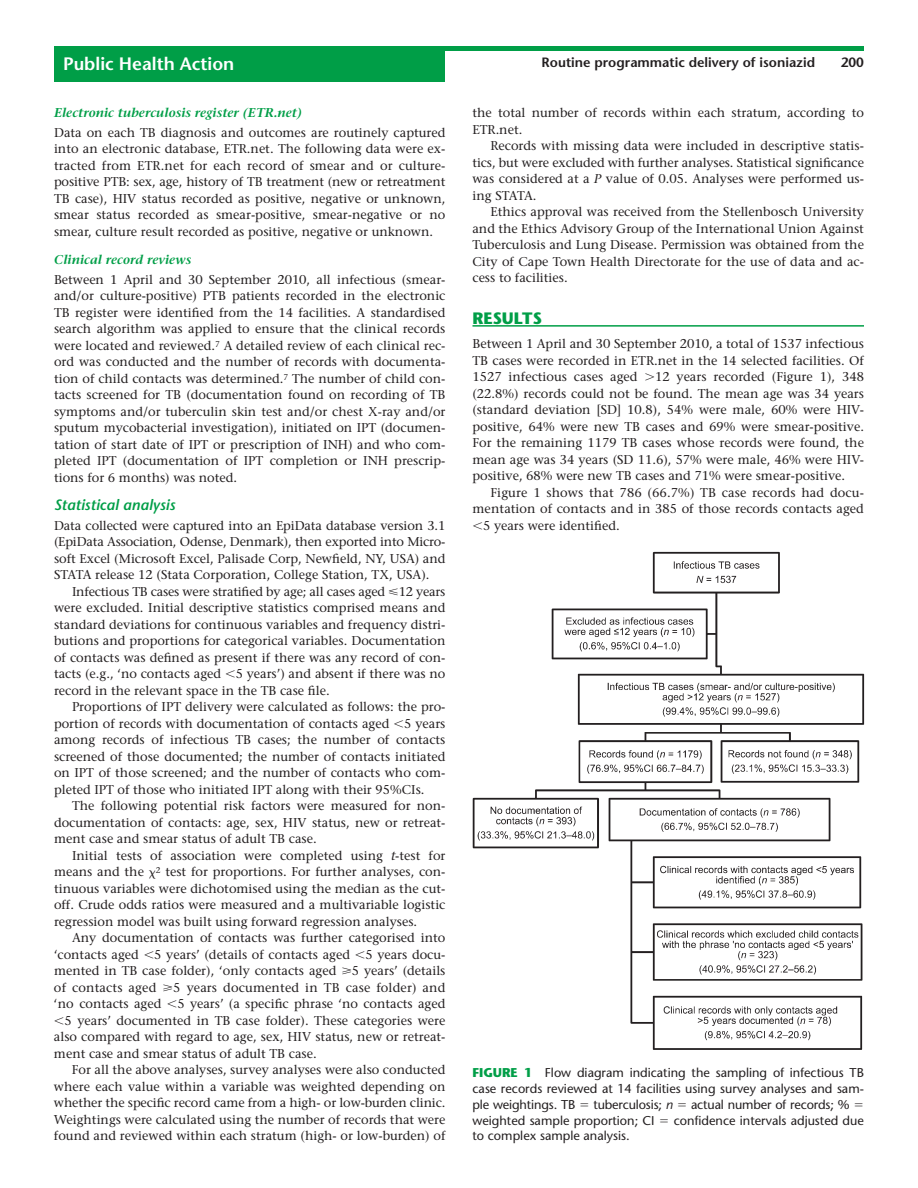
<style>
.page{position:relative;width:918px;height:1188px;background:#fff}
.page>*{position:absolute;margin:0;border:0;box-sizing:border-box;transform-origin:0 0}
.t1{font:600 18px "Stone Sans Std";color:#fff}
.t2{font:700 16.5px "Stone Sans Std";color:#009e47}
.t3{font:italic 600 15px "Stone Sans Std";color:#009e47}
.t4{font:600 13.5px "Stone Sans Std";color:#231f20}
.t5{font:500 12.75px/16.5px "Stone Serif Std";color:#231f20;text-align:justify}
.t6{font:500 12.75px/15.8px "Stone Sans Std";color:#231f20;text-align:justify}
.t7{font:italic 600 12.75px "Stone Serif Std";color:#009e47}
.s1{font-style:italic}
.s2{font-weight:700;color:#009e47}
</style>
<div class="page">
<div style="left:54px;top:46px;width:810px;height:36px;background:#009e47"></div>
<div style="left:446px;top:51px;width:418px;height:43px;background:#fff"></div>
<hr style="left:472px;top:325px;width:392px;height:2px;background:#009e47">
<img style="left:473px;top:552px;width:391px;height:498px">
<h1 class="t1" style="left:63px;top:57px;width:173px">Public Health Action</h1>
<p class="t4" style="left:542px;top:57px;width:275px">Routine programmatic delivery of isoniazid</p>
<p class="t4" style="left:841px;top:57px;width:25px">200</p>
<p class="t7" style="left:54px;top:108px;width:250px">Electronic tuberculosis register (ETR.net)</p>
<p class="t5" style="left:54px;top:125px;width:393px">Data on each TB diagnosis and outcomes are routinely captured into an electronic database, ETR.net. The following data were ex&shy;tracted from ETR.net for each record of smear and or culture&shy;positive PTB: sex, age, history of TB treatment (new or retreatment TB case), HIV status recorded as positive, negative or unknown, smear status recorded as smear-positive, smear-negative or no smear, culture result recorded as positive, negative or unknown.</p>
<p class="t7" style="left:54px;top:255px;width:139px">Clinical record reviews</p>
<p class="t5" style="left:54px;top:272px;width:393px">Between 1 April and 30 September 2010, all infectious (smear&shy;and/or culture-positive) PTB patients recorded in the electronic TB register were identified from the 14 facilities. A standardised search algorithm was applied to ensure that the clinical records were located and reviewed.<sup>7</sup> A detailed review of each clinical rec&shy;ord was conducted and the number of records with documenta&shy;tion of child contacts was determined.<sup>7</sup> The number of child con&shy;tacts screened for TB (documentation found on recording of TB symptoms and/or tuberculin skin test and/or chest X-ray and/or sputum mycobacterial investigation), initiated on IPT (documen&shy;tation of start date of IPT or prescription of INH) and who com&shy;pleted IPT (documentation of IPT completion or INH prescrip&shy;tions for 6 months) was noted.</p>
<p class="t3" style="left:54px;top:499px;width:123px">Statistical analysis</p>
<p class="t5" style="left:54px;top:518px;width:393px">Data collected were captured into an EpiData database version 3.1 (EpiData Association, Odense, Denmark), then exported into Micro&shy;soft Excel (Microsoft Excel, Palisade Corp, Newfield, NY, USA) and STATA release 12 (Stata Corporation, College Station, TX, USA).</p>
<p class="t5" style="left:54px;top:584px;width:393px;text-indent:18px">Infectious TB cases were stratified by age; all cases aged ⩽12 years were excluded. Initial descriptive statistics comprised means and standard deviations for continuous variables and frequency distri&shy;butions and proportions for categorical variables. Documentation of contacts was defined as present if there was any record of con&shy;tacts (e.g., ‘no contacts aged 5 years’) and absent if there was no record in the relevant space in the TB case file.</p>
<p class="t5" style="left:54px;top:700px;width:393px;text-indent:18px">Proportions of IPT delivery were calculated as follows: the pro&shy;portion of records with documentation of contacts aged 5 years among records of infectious TB cases; the number of contacts screened of those documented; the number of contacts initiated on IPT of those screened; and the number of contacts who com&shy;pleted IPT of those who initiated IPT along with their 95%CIs.</p>
<p class="t5" style="left:54px;top:799px;width:393px;text-indent:18px">The following potential risk factors were measured for non&shy;documentation of contacts: age, sex, HIV status, new or retreat&shy;ment case and smear status of adult TB case.</p>
<p class="t5" style="left:54px;top:848px;width:393px;text-indent:18px">Initial tests of association were completed using <span class="s1">t</span>-test for means and the <sup>2</sup> test for proportions. For further analyses, con&shy;tinuous variables were dichotomised using the median as the cut&shy;off. Crude odds ratios were measured and a multivariable logistic regression model was built using forward regression analyses.</p>
<p class="t5" style="left:54px;top:931px;width:393px;text-indent:18px">Any documentation of contacts was further categorised into ‘contacts aged 5 years’ (details of contacts aged 5 years docu&shy;mented in TB case folder), ‘only contacts aged ⩾5 years’ (details of contacts aged ⩾5 years documented in TB case folder) and ‘no contacts aged</p>
<p class="t5" style="left:472px;top:106px;width:393px">the total number of records within each stratum, according to<br>ETR.net.</p>
<p class="t5" style="left:472px;top:139px;width:393px;text-indent:18px">Records with missing data were included in descriptive statis&shy;tics, but were excluded with further analyses. Statistical significance was considered at a <span class="s1">P</span> value of 0.05. Analyses were performed us&shy;ing STATA.</p>
<p class="t5" style="left:472px;top:205px;width:393px;text-indent:18px">Ethics approval was received from the Stellenbosch University and the Ethics Advisory Group of the International Union Against Tuberculosis and Lung Disease. Permission was obtained from the City of Cape Town Health Directorate for the use of data and ac&shy;cess to facilities.</p>
<p class="t2" style="left:472px;top:311px;width:71px">RESULTS</p>
<p class="t5" style="left:472px;top:337px;width:393px">Between 1 April and 30 September 2010, a total of 1537 infectious TB cases were recorded in ETR.net in the 14 selected facilities. Of 1527 infectious cases aged</p>
<p class="t5" style="left:472px;top:370px;width:393px;text-indent:183px">12 years recorded (Figure 1), 348 (22.8%) records could not be found. The mean age was 34 years (standard deviation [SD] 10.8), 54% were male, 60% were HIV&shy;positive, 64% were new TB cases and 69% were smear-positive.<br>For the remaining 1179 TB cases whose records were found, the mean age was 34 years (SD 11.6), 57% were male, 46% were HIV&shy;positive, 68% were new TB cases and 71% were smear-positive.</p>
<p class="t5" style="left:491px;top:485px;width:375px">Figure 1 shows that 786 (66.7%) TB case records had docu-</p>
<p class="t5" style="left:472px;top:502px;width:393px">mentation of contacts and in 385 of those records contacts aged</p>
<p class="t5" style="left:483px;top:518px;width:138px">5 years were identified.</p>
<p class="t5" style="left:177px;top:997px;width:270px">5 years’ (a specific phrase ‘no contacts aged</p>
<p class="t5" style="left:65px;top:1013px;width:382px">5 years’ documented in TB case folder). These categories were</p>
<p class="t5" style="left:54px;top:1030px;width:393px">also compared with regard to age, sex, HIV status, new or retreat-</p>
<p class="t5" style="left:54px;top:1046px;width:264px">ment case and smear status of adult TB case.</p>
<p class="t5" style="left:72px;top:1063px;width:375px">For all the above analyses, survey analyses were also conducted</p>
<p class="t5" style="left:54px;top:1079px;width:393px">where each value within a variable was weighted depending on</p>
<p class="t5" style="left:54px;top:1096px;width:393px">whether the specific record came from a high- or low-burden clinic.</p>
<p class="t5" style="left:54px;top:1112px;width:393px">Weightings were calculated using the number of records that were</p>
<p class="t5" style="left:54px;top:1129px;width:393px">found and reviewed within each stratum (high- or low-burden) of</p>
<p class="t6" style="left:472px;top:1066px;width:393px"><span class="s2">FIGURE 1</span> Flow diagram indicating the sampling of infectious TB case records reviewed at 14 facilities using survey analyses and sam&shy;ple weightings. TB</p>
<p class="t6" style="left:593px;top:1098px;width:81px">tuberculosis; <span class="s1">n</span></p>
<p class="t6" style="left:691px;top:1098px;width:160px">actual number of records; %</p>
<p class="t6" style="left:472px;top:1114px;width:184px">weighted sample proportion; CI</p>
<p class="t6" style="left:674px;top:1114px;width:192px">confidence intervals adjusted due</p>
<p class="t6" style="left:472px;top:1129px;width:159px">to complex sample analysis.</p>
</div>
